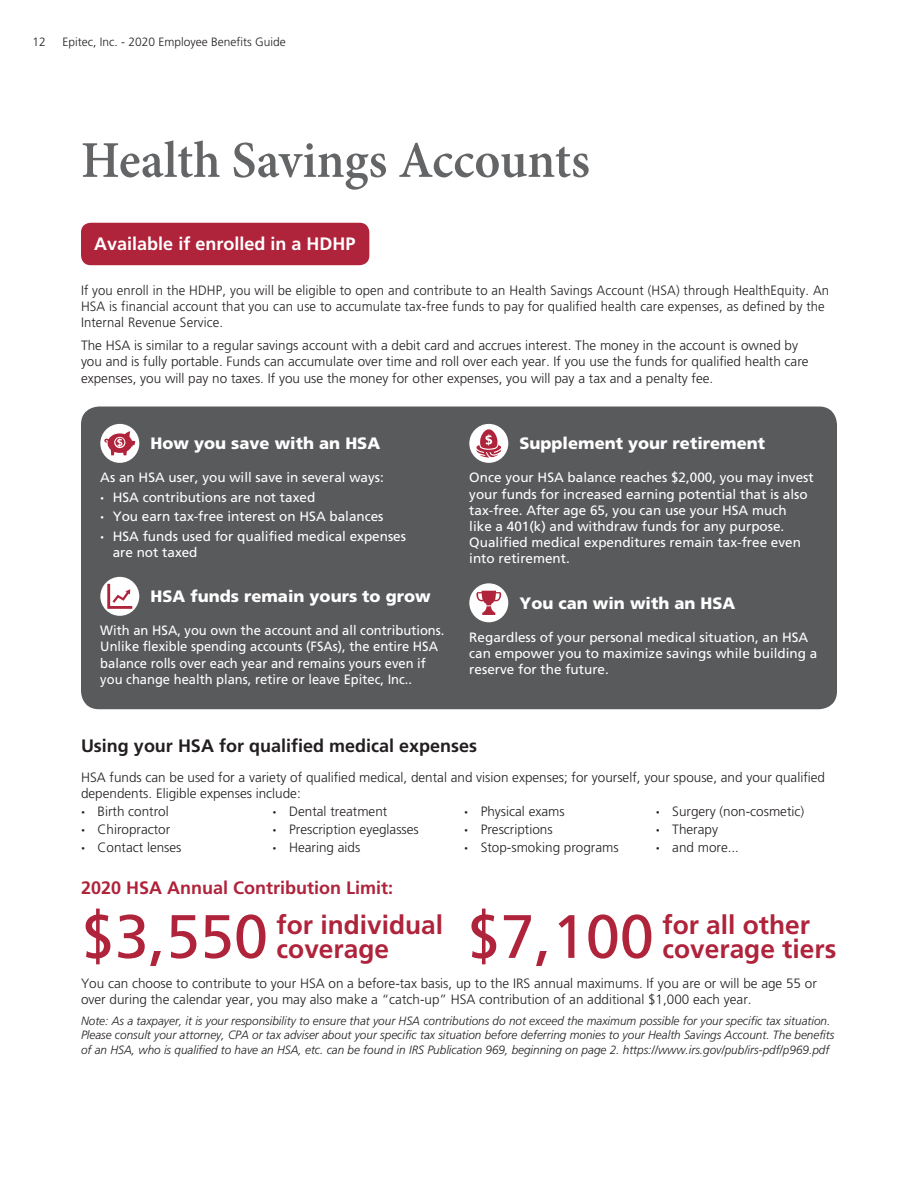
<style>
.page{position:relative;width:918px;height:1188px;background:#fff}
.page>*{position:absolute;margin:0;border:0;box-sizing:border-box;transform-origin:0 0}
.t1{font:61.2px "Frutiger";color:#af233b}
.t2{font:600 51.6px "Minion Pro";color:#646567}
.t3{font:700 26.25px/23.9px "Frutiger";color:#af233b}
.t4{font:700 18px "Frutiger";color:#231f20}
.t5{font:700 18px "Frutiger";color:#af233b}
.t6{font:700 18px "Frutiger";color:#fff}
.t7{font:900 16.5px "Frutiger";color:#fff}
.t8{font:300 13.5px/18px "Frutiger";color:#231f20}
.t9{font:13.5px/16.2px "Frutiger";color:#fff}
.t10{font:13.5px/16.2px "Frutiger";color:#fff;scale:.96 1}
.t11{font:italic 300 12px/14.4px "Frutiger";color:#231f20}
.t12{font:300 12px "Frutiger";color:#231f20}
.s1{font-weight:900}
</style>
<div class="page">
<div style="left:81px;top:223px;width:288px;height:42px;background:#af233b;border-radius:10px"></div>
<div style="left:81px;top:407px;width:756px;height:302px;background:#595a5c;border-radius:18px"></div>
<div style="left:100px;top:424px;width:39px;height:39px;background:#fff;border-radius:50%"></div>
<svg style="left:104px;top:431px;width:31px;height:24px"></svg>
<div style="left:100px;top:577px;width:39px;height:39px;background:#fff;border-radius:50%"></div>
<svg style="left:107px;top:584px;width:25px;height:25px"></svg>
<div style="left:469px;top:424px;width:39px;height:39px;background:#fff;border-radius:50%"></div>
<svg style="left:476px;top:429px;width:25px;height:28px"></svg>
<div style="left:469px;top:583px;width:39px;height:39px;background:#fff;border-radius:50%"></div>
<svg style="left:476px;top:591px;width:25px;height:24px"></svg>
<p class="t12" style="left:32px;top:35px;width:15px">12</p>
<p class="t12" style="left:62px;top:35px;width:225px">Epitec, Inc. - 2020 Employee Benefits Guide</p>
<h2 class="t2" style="left:81px;top:125px;width:510px">Health Savings Accounts</h2>
<h3 class="t6" style="left:94px;top:233px;width:263px">Available if enrolled in a HDHP</h3>
<p class="t8" style="left:81px;top:282px;width:750px;line-height:16.2px">If you enroll in the HDHP, you will be eligible to open and contribute to an Health Savings Account (HSA) through HealthEquity. An<br>HSA is financial account that you can use to accumulate tax-free funds to pay for qualified health care expenses, as defined by the<br>Internal Revenue Service.</p>
<p class="t8" style="left:81px;top:337px;width:729px;line-height:16.2px">The HSA is similar to a regular savings account with a debit card and accrues interest. The money in the account is owned by you and is fully portable. Funds can accumulate over time and roll over each year. If you use the funds for qualified health care expenses, you will pay no taxes. If you use the money for other expenses, you will pay a tax and a penalty fee.</p>
<p class="t7" style="left:150px;top:434px;width:231px">How you save with an HSA</p>
<p class="t9" style="left:100px;top:468px;width:307px;line-height:19.5px">As an HSA user, you will save in several ways:<br><span class="s1">·</span> HSA contributions are not taxed<br><span class="s1">·</span> You earn tax-free interest on HSA balances<br><span class="s1">·</span> HSA funds used for qualified medical expenses</p>
<p class="t9" style="left:113px;top:544px;width:86px">are not taxed</p>
<p class="t7" style="left:150px;top:587px;width:282px">HSA funds remain yours to grow</p>
<p class="t10" style="left:100px;top:622px;width:360px">With an HSA, you own the account and all contributions.<br>Unlike flexible spending accounts (FSAs), the entire HSA balance rolls over each year and remains yours even if you change health plans, retire or leave Epitec, Inc..</p>
<p class="t7" style="left:519px;top:434px;width:247px">Supplement your retirement</p>
<p class="t9" style="left:469px;top:469px;width:346px">Once your HSA balance reaches $2,000, you may invest your funds for increased earning potential that is also tax-free. After age 65, you can use your HSA much<br>like a 401(k) and withdraw funds for any purpose.<br>Qualified medical expenditures remain tax-free even into retirement.</p>
<p class="t7" style="left:519px;top:593px;width:217px">You can win with an HSA</p>
<p class="t9" style="left:469px;top:629px;width:350px">Regardless of your personal medical situation, an HSA can empower you to maximize savings while building a reserve for the future.</p>
<h3 class="t4" style="left:81px;top:736px;width:398px">Using your HSA for qualified medical expenses</h3>
<p class="t8" style="left:81px;top:769px;width:746px;line-height:16.2px">HSA funds can be used for a variety of qualified medical, dental and vision expenses; for yourself, your spouse, and your qualified dependents. Eligible expenses include:</p>
<p class="t8" style="left:81px;top:803px;width:102px"><span class="s1">·</span> Birth control<br><span class="s1">·</span> Chiropractor<br><span class="s1">·</span> Contact lenses</p>
<p class="t8" style="left:273px;top:803px;width:148px"><span class="s1">·</span> Dental treatment<br><span class="s1">·</span> Prescription eyeglasses <span class="s1">·</span> Hearing aids</p>
<p class="t8" style="left:464px;top:803px;width:156px"><span class="s1">·</span> Physical exams<br><span class="s1">·</span> Prescriptions<br><span class="s1">·</span> Stop-smoking programs</p>
<p class="t8" style="left:656px;top:803px;width:150px"><span class="s1">·</span> Surgery (non-cosmetic) <span class="s1">·</span> Therapy<br><span class="s1">·</span> and more...</p>
<h3 class="t5" style="left:81px;top:877px;width:314px">2020 HSA Annual Contribution Limit:</h3>
<h1 class="t1" style="left:81px;top:901px;width:189px">$3,550</h1>
<h1 class="t1" style="left:467px;top:901px;width:189px">$7,100</h1>
<h3 class="t3" style="left:277px;top:913px;width:168px">for individual coverage</h3>
<h3 class="t3" style="left:662px;top:913px;width:175px">for all other coverage tiers</h3>
<p class="t8" style="left:81px;top:975px;width:737px;line-height:16.2px">You can choose to contribute to your HSA on a before-tax basis, up to the IRS annual maximums. If you are or will be age 55 or over during the calendar year, you may also make a “catch-up” HSA contribution of an additional $1,000 each year.</p>
<p class="t11" style="left:81px;top:1014px;width:755px">Note: As a taxpayer, it is your responsibility to ensure that your HSA contributions do not exceed the maximum possible for your specific tax situation.<br>Please consult your attorney, CPA or tax adviser about your specific tax situation before deferring monies to your Health Savings Account. The benefits of an HSA, who is qualified to have an HSA, etc. can be found in IRS Publication 969, beginning on page 2. https://www.irs.gov/pub/irs-pdf/p969.pdf</p>
</div>
